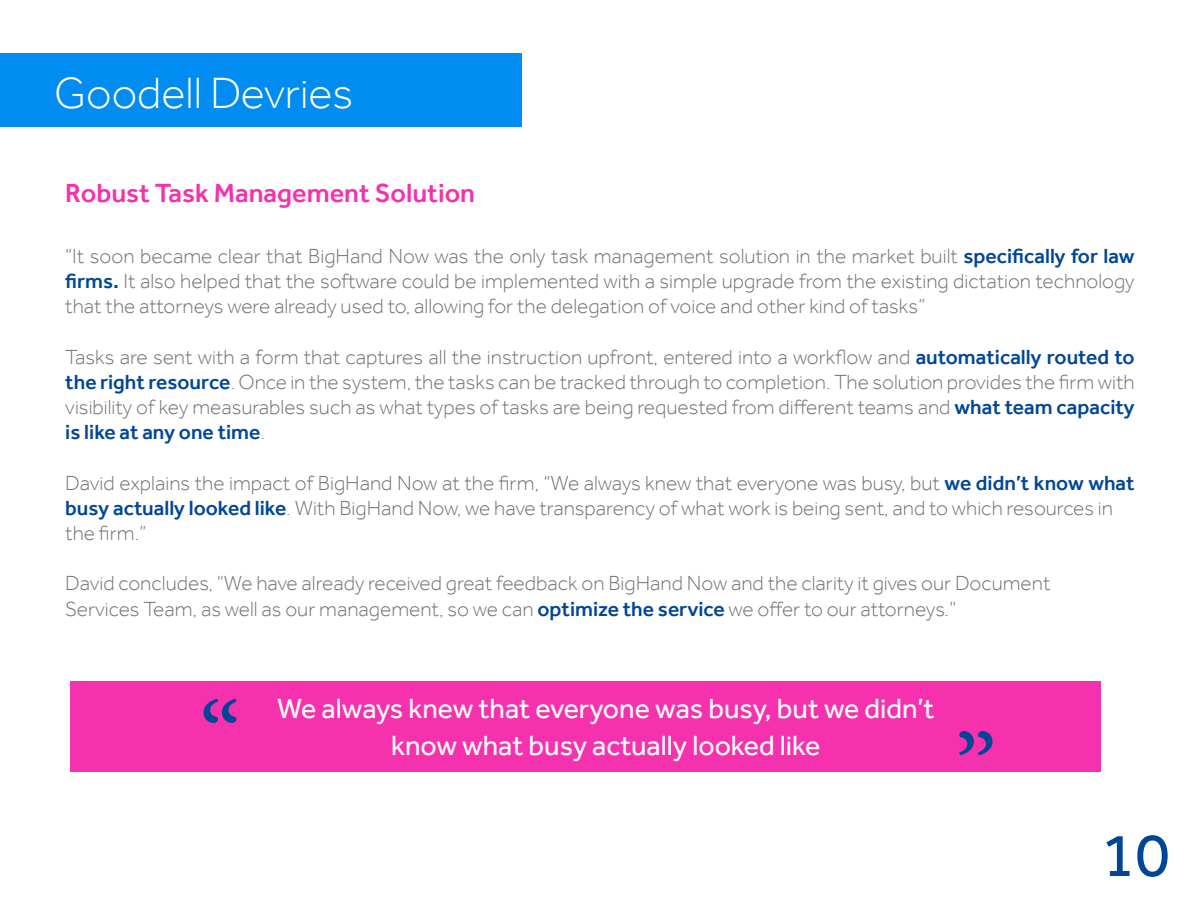
<style>
.page{position:relative;width:1200px;height:900px;background:#fff}
.page>*{position:absolute;margin:0;border:0;box-sizing:border-box;transform-origin:0 0}
.t1{font:105px "Minion Pro";color:#004696}
.t2{font:63px "Effra";color:#004696}
.t3{font:300 45px "Effra";color:#fff}
.t4{font:28.5px "Effra";color:#fff}
.t5{font:500 27px "Effra";color:#f631ad}
.t6{font:300 21px/25.2px "Effra";color:#717174;text-align:justify}
.s1{font-weight:500;color:#004696}
</style>
<div class="page">
<div style="left:0;top:53px;width:522px;height:74px;background:#008cf0"></div>
<div style="left:70px;top:681px;width:1031px;height:90px;background:#f631ad"></div>
<h3 class="t3" style="left:54px;top:68px;width:301px">Goodell Devries</h3>
<p class="t5" style="left:65px;top:176px;width:411px">Robust Task Management Solution</p>
<p class="t6" style="left:65px;top:243px;width:1071px">“It soon became clear that BigHand Now was the only task management solution in the market built <span class="s1">specifically for law firms.</span> It also helped that the software could be implemented with a simple upgrade from the existing dictation technology that the attorneys were already used to, allowing for the delegation of voice and other kind of tasks”</p>
<p class="t6" style="left:65px;top:344px;width:1071px">Tasks are sent with a form that captures all the instruction upfront, entered into a workflow and <span class="s1">automatically routed to the right resource</span>. Once in the system, the tasks can be tracked through to completion. The solution provides the firm with visibility of key measurables such as what types of tasks are being requested from different teams and <span class="s1">what team capacity is like at any one time</span>.</p>
<p class="t6" style="left:65px;top:470px;width:1071px;text-align:left">David explains the impact of BigHand Now at the firm, “We always knew that everyone was busy, but <span class="s1">we didn’t know what busy actually looked like</span>. With BigHand Now, we have transparency of what work is being sent, and to which resources in the firm.”</p>
<p class="t6" style="left:65px;top:571px;width:987px">David concludes, “We have already received great feedback on BigHand Now and the clarity it gives our Document<br>Services Team, as well as our management, so we can <span class="s1">optimize the service</span> we offer to our attorneys.”</p>
<h1 class="t1" style="left:199px;top:670px;width:43px">“</h1>
<h3 class="t4" style="left:277px;top:691px;width:659px">We always knew that everyone was busy, but we didn’t</h3>
<h3 class="t4" style="left:391px;top:729px;width:431px">know what busy actually looked like</h3>
<h1 class="t1" style="left:955px;top:702px;width:44px">”</h1>
<h2 class="t2" style="left:1101px;top:817px;width:70px">10</h2>
</div>
